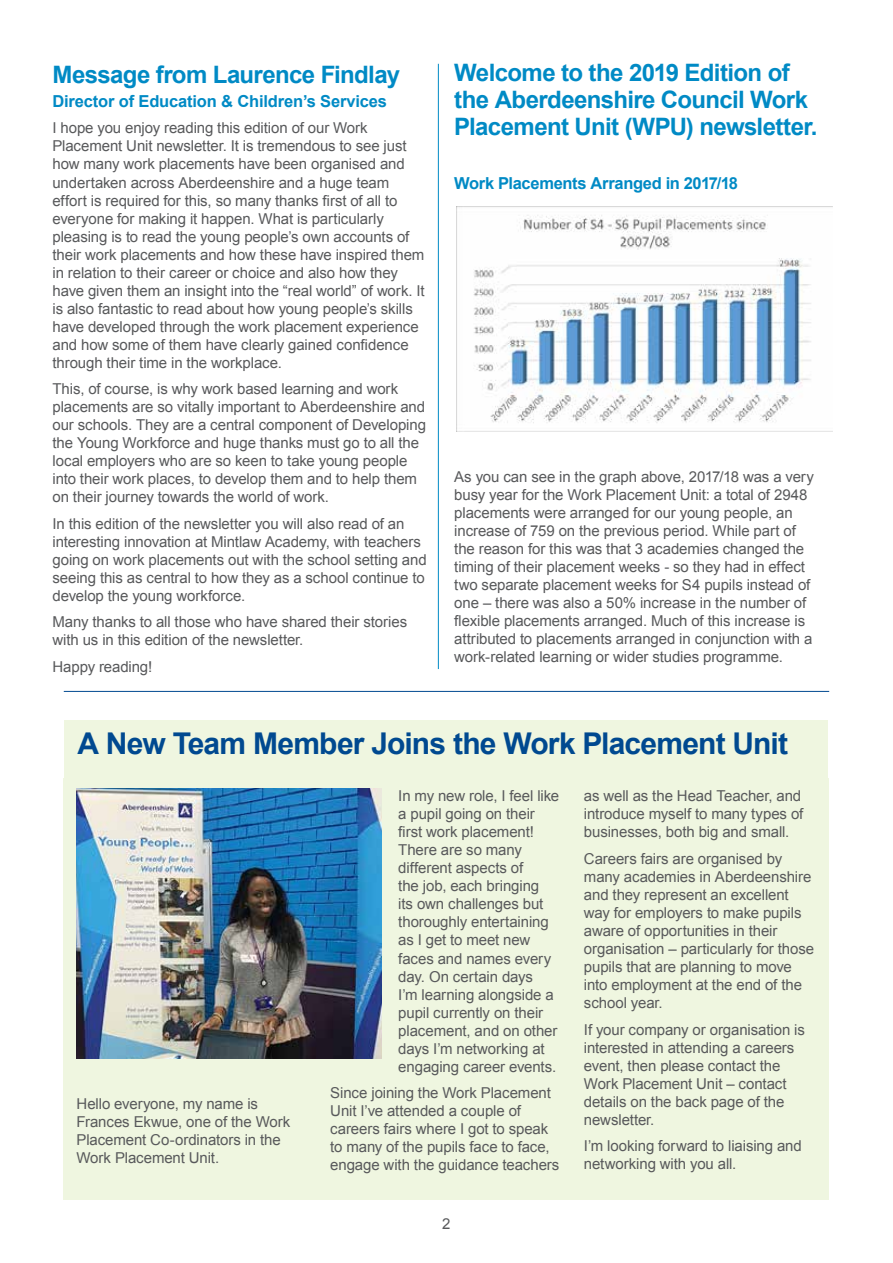
<style>
.page{position:relative;width:893px;height:1263px;background:#fff}
.page>*{position:absolute;margin:0;border:0;box-sizing:border-box;transform-origin:0 0}
.t1{font:700 30px "Arial";letter-spacing:-.025em;color:#004990}
.t2{font:700 24px/27px "Arial";letter-spacing:-.025em;color:#008ac5}
.t3{font:700 16.5px "Arial";letter-spacing:-.01em;color:#008ac5}
.t4{font:15px/18px "Arial";letter-spacing:-.005em;color:#58595b}
</style>
<div class="page">
<hr style="left:438px;top:64px;width:1px;height:605px;background:#008ac5">
<img style="left:456px;top:207px;width:355px;height:224px">
<hr style="left:64px;top:691px;width:765px;height:1px;background:#004990">
<div style="left:65px;top:720px;width:763px;height:58px;background:#eff6e0"></div>
<div style="left:64px;top:778px;width:765px;height:421px;background:#eff6e0"></div>
<img style="left:76px;top:789px;width:305px;height:270px">
<h2 class="t2" style="left:52px;top:62px;width:349px">Message from Laurence Findlay</h2>
<p class="t3" style="left:52px;top:90px;width:336px">Director of Education &amp; Children’s Services</p>
<p class="t4" style="left:52px;top:119px;width:374px">I hope you enjoy reading this edition of our Work Placement Unit newsletter. It is tremendous to see just how many work placements have been organised and undertaken across Aberdeenshire and a huge team effort is required for this, so many thanks first of all to everyone for making it happen. What is particularly pleasing is to read the young people’s own accounts of their work placements and how these have inspired them in relation to their career or choice and also how they have given them an insight into the “real world” of work. It is also fantastic to read about how young people’s skills have developed through the work placement experience and how some of them have clearly gained confidence through their time in the workplace.</p>
<p class="t4" style="left:52px;top:380px;width:375px">This, of course, is why work based learning and work placements are so vitally important to Aberdeenshire and our schools. They are a central component of Developing the Young Workforce and huge thanks must go to all the local employers who are so keen to take young people into their work places, to develop them and to help them on their journey towards the world of work.</p>
<p class="t4" style="left:52px;top:514px;width:376px">In this edition of the newsletter you will also read of an interesting innovation at Mintlaw Academy, with teachers going on work placements out with the school setting and seeing this as central to how they as a school continue to develop the young workforce.</p>
<p class="t4" style="left:52px;top:613px;width:356px">Many thanks to all those who have shared their stories with us in this edition of the newsletter.</p>
<p class="t4" style="left:52px;top:657px;width:101px">Happy reading!</p>
<h2 class="t2" style="left:454px;top:60px;width:365px">Welcome to the 2019 Edition of the Aberdeenshire Council Work<br>Placement Unit (WPU) newsletter.</h2>
<p class="t3" style="left:454px;top:173px;width:285px">Work Placements Arranged in 2017/18</p>
<p class="t4" style="left:454px;top:467px;width:361px">As you can see in the graph above, 2017/18 was a very busy year for the Work Placement Unit: a total of 2948 placements were arranged for our young people, an increase of 759 on the previous period. While part of the reason for this was that 3 academies changed the timing of their placement weeks - so they had in effect two separate placement weeks for S4 pupils instead of one – there was also a 50% increase in the number of flexible placements arranged. Much of this increase is attributed to placements arranged in conjunction with a work-related learning or wider studies programme.</p>
<h1 class="t1" style="left:77px;top:724px;width:712px">A New Team Member Joins the Work Placement Unit</h1>
<p class="t4" style="left:77px;top:1095px;width:215px">Hello everyone, my name is<br>Frances Ekwue, one of the Work<br>Placement Co-ordinators in the<br>Work Placement Unit.</p>
<p class="t4" style="left:398px;top:787px;width:162px">In my new role, I feel like a pupil going on their first work placement!<br>There are so many different aspects of<br>the job, each bringing<br>its own challenges but thoroughly entertaining as I get to meet new faces and names every day. On certain days<br>I’m learning alongside a pupil currently on their placement, and on other days I’m networking at engaging career events.</p>
<p class="t4" style="left:330px;top:1084px;width:231px">Since joining the Work Placement<br>Unit I’ve attended a couple of careers fairs where I got to speak to many of the pupils face to face, engage with the guidance teachers</p>
<p class="t4" style="left:442px;top:1215px;width:10px">2</p>
<p class="t4" style="left:584px;top:787px;width:221px">as well as the Head Teacher, and introduce myself to many types of businesses, both big and small.</p>
<p class="t4" style="left:584px;top:850px;width:232px">Careers fairs are organised by many academies in Aberdeenshire and they represent an excellent way for employers to make pupils aware of opportunities in their organisation – particularly for those pupils that are planning to move into employment at the end of the school year.</p>
<p class="t4" style="left:584px;top:1020px;width:222px">If your company or organisation is interested in attending a careers event, then please contact the<br>Work Placement Unit – contact details on the back page of the newsletter.</p>
<p class="t4" style="left:584px;top:1137px;width:219px">I’m looking forward to liaising and networking with you all.</p>
</div>
